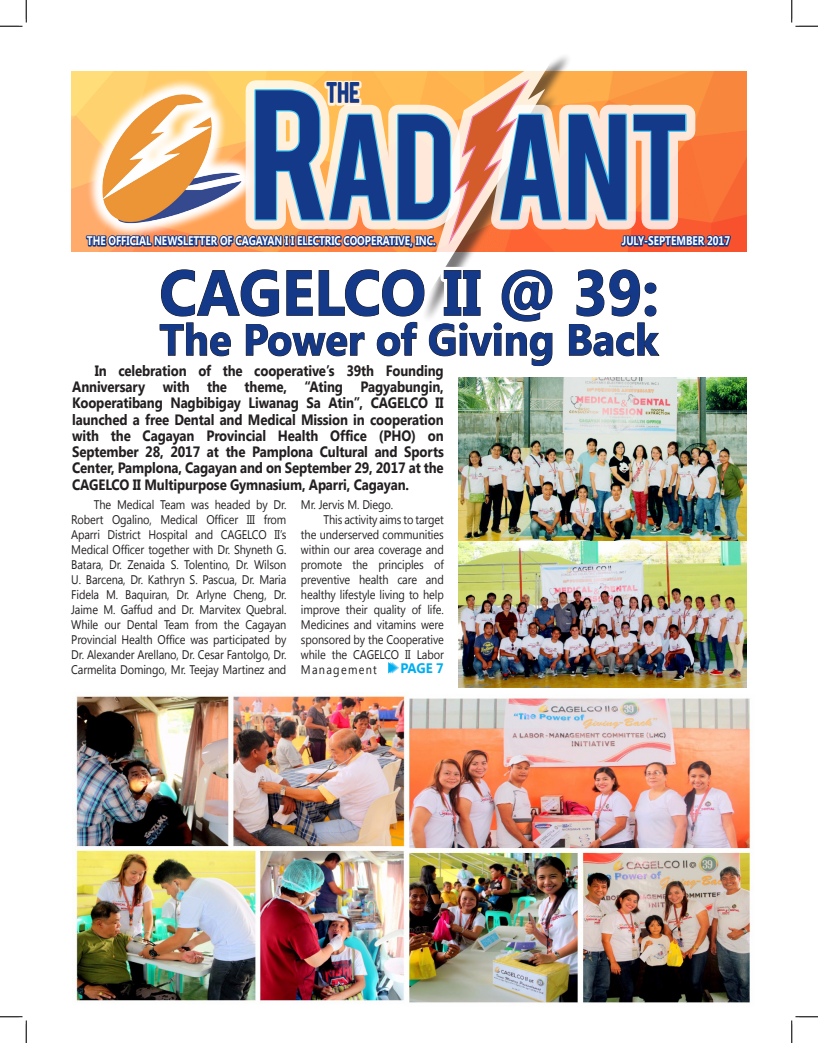
<style>
.page{position:relative;width:818px;height:1043px;background:#fff}
.page>*{position:absolute;margin:0;border:0;box-sizing:border-box;transform-origin:0 0}
.t1{font:145px "Bebas";color:#143988;scale:1.04 1}
.t2{font:117.5px "Bebas";color:#143988;scale:1.04 1}
.t1-2{font:700 63.75px "Khmer UI";color:#143988;scale:.95 1}
.t1-3{font:700 43.75px "Khmer UI";color:#143988;scale:.95 1}
.t3{font:22.5px "Bebas";color:#143988;scale:1.04 1}
.body{font:700 15px/16.2px "Khmer UI";letter-spacing:-.01em;color:#231f20;text-align:justify;scale:.88 1}
.t4{font:700 13.75px "Khmer UI";color:#00aeef;scale:.95 1}
.body-2{font:12.5px/15px "Khmer UI";letter-spacing:-.01em;color:#231f20;text-align:justify;scale:.88 1}
.t5{font:700 12.5px "Khmer UI";color:#fff;scale:.8 1}
</style>
<div class="page">
<img style="left:71px;top:71px;width:675px;height:180px">
<svg style="left:388px;top:662px;width:11px;height:11px"></svg>
<img style="left:409px;top:698px;width:342px;height:305px">
<img style="left:458px;top:378px;width:288px;height:309px">
<img style="left:76px;top:696px;width:329px;height:305px">
<svg style="left:85px;top:56px;width:647px;height:311px"></svg>
<svg style="left:0;top:0;width:27px;height:27px"></svg>
<svg style="left:0;top:1016px;width:27px;height:26px"></svg>
<svg style="left:791px;top:0;width:27px;height:27px"></svg>
<svg style="left:791px;top:1016px;width:27px;height:26px"></svg>
<p class="t3" style="left:326px;top:76px;width:35px">THE</p>
<p class="t1" style="left:249px;top:49px;width:80px">R</p>
<p class="t2" style="left:324px;top:81px;width:353px">AD ANT</p>
<p class="t5" style="left:87px;top:234px;width:437px">THE OFFICIAL NEWSLETTER OF CAGAYAN I I ELECTRIC COOPERATIVE, INC.</p>
<p class="t5" style="left:622px;top:234px;width:137px">JULY-SEPTEMBER 2017</p>
<p class="t1-2" style="left:159px;top:256px;width:527px">CAGELCO II @ 39:</p>
<p class="t1-3" style="left:160px;top:315px;width:526px">The Power of Giving Back</p>
<p class="body" style="left:72px;top:362px;width:424px;text-indent:22px">In celebration of the cooperative’s 39th Founding Anniversary with the theme, “Ating Pagyabungin, Kooperatibang Nagbibigay Liwanag Sa Atin”, CAGELCO II launched a free Dental and Medical Mission in cooperation with the Cagayan Provincial Health Office (PHO) on September 28, 2017 at the Pamplona Cultural and Sports Center, Pamplona, Cagayan and on September 29, 2017 at the CAGELCO II Multipurpose Gymnasium, Aparri, Cagayan.</p>
<p class="body-2" style="left:71px;top:497px;width:246px;text-indent:22px">The Medical Team was headed by Dr.<br>Robert Ogalino, Medical Officer III from Aparri District Hospital and CAGELCO II’s Medical Officer together with Dr. Shyneth G.<br>Batara, Dr. Zenaida S. Tolentino, Dr. Wilson U. Barcena, Dr. Kathryn S. Pascua, Dr. Maria Fidela M. Baquiran, Dr. Arlyne Cheng, Dr.<br>Jaime M. Gaffud and Dr. Marvitex Quebral.<br>While our Dental Team from the Cagayan Provincial Health Office was participated by Dr. Alexander Arellano, Dr. Cesar Fantolgo, Dr.<br>Carmelita Domingo, Mr. Teejay Martinez and</p>
<p class="body-2" style="left:301px;top:497px;width:106px">Mr. Jervis M. Diego.</p>
<p class="body-2" style="left:301px;top:512px;width:164px;text-indent:22px">This activity aims to target the underserved communities within our area coverage and promote the principles of preventive health care and healthy lifestyle living to help improve their quality of life.<br>Medicines and vitamins were sponsored by the Cooperative while the CAGELCO II Labor Management</p>
<p class="t4" style="left:400px;top:660px;width:47px">PAGE 7</p>
</div>
